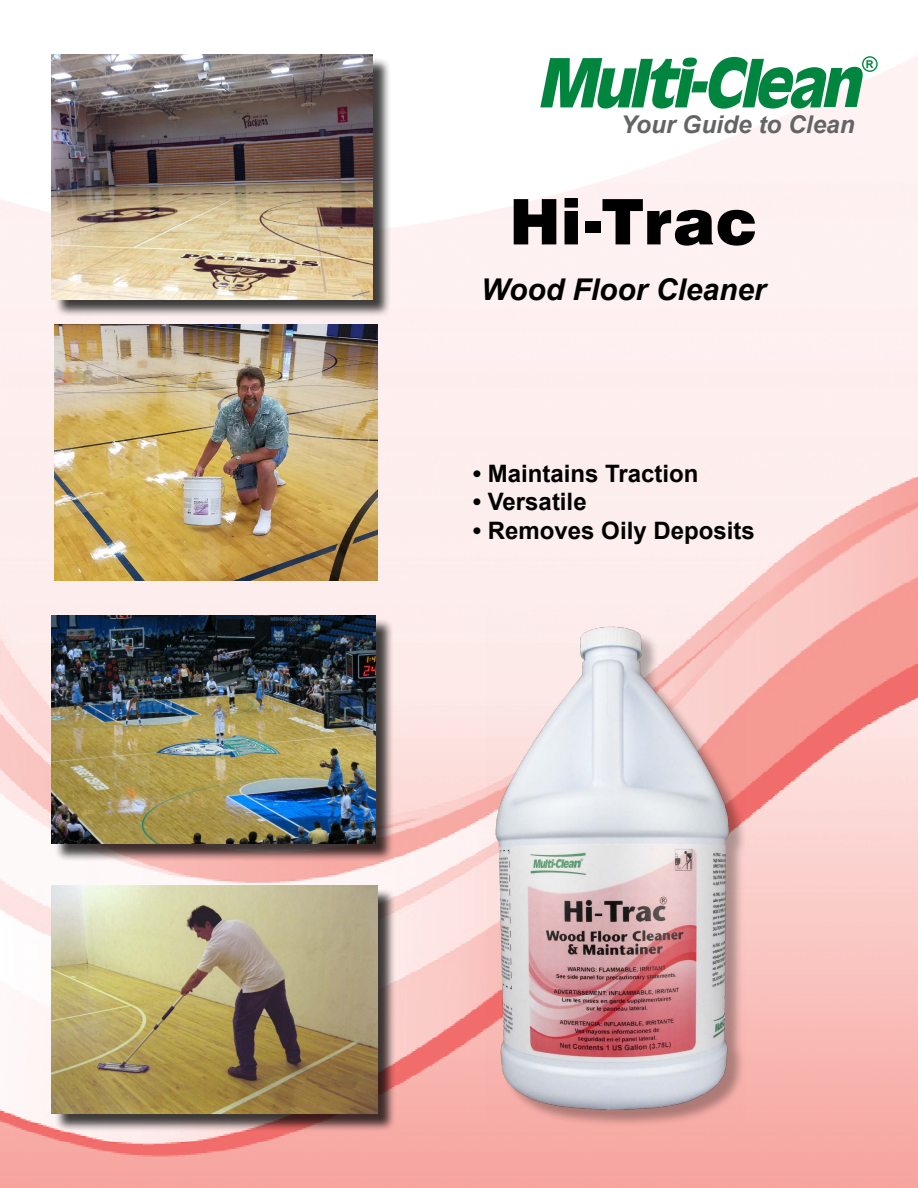
<style>
.page{position:relative;width:918px;height:1188px;background:#fff}
.page>*{position:absolute;margin:0;border:0;box-sizing:border-box;transform-origin:0 0}
.t1{font:900 63px "Swiss 721 BT";color:#000}
.t2{font:italic 700 30px "Arial";color:#000}
.t3{font:italic 700 24.45px "Arial";color:#636466}
.t4{font:700 24px "Arial";color:#000}
.t5{font:700 10.8px "Arial";color:#00853f}
</style>
<div class="page">
<img style="left:0;top:54px;width:918px;height:1134px">
<div style="left:54px;top:57px;width:337px;height:261px;background:#000;opacity:.75"></div>
<img style="left:52px;top:55px;width:320px;height:244px">
<div style="left:54px;top:888px;width:342px;height:244px;background:#000;opacity:.75"></div>
<img style="left:52px;top:886px;width:326px;height:227px">
<svg style="left:540px;top:57px;width:324px;height:52px"></svg>
<div style="left:863px;top:57px;width:14px;height:14px;background:#fff;border-radius:50%"></div>
<div style="left:862px;top:56px;width:16px;height:16px;border:1px solid #00853f;border-radius:50%"></div>
<div style="left:54px;top:618px;width:340px;height:244px;background:#000;opacity:.75"></div>
<img style="left:52px;top:616px;width:324px;height:228px">
<img style="left:486px;top:615px;width:260px;height:508px">
<img style="left:54px;top:324px;width:323px;height:256px">
<p class="t5" style="left:866px;top:57px;width:9px">R</p>
<p class="t3" style="left:621px;top:108px;width:236px">Your Guide to Clean</p>
<h1 class="t1" style="left:509px;top:184px;width:249px">Hi-Trac</h1>
<p class="t2" style="left:481px;top:270px;width:286px">Wood Floor Cleaner</p>
<p class="t4" style="left:473px;top:457px;width:227px">• Maintains Traction</p>
<p class="t4" style="left:473px;top:486px;width:115px">• Versatile</p>
<p class="t4" style="left:473px;top:515px;width:283px">• Removes Oily Deposits</p>
</div>
